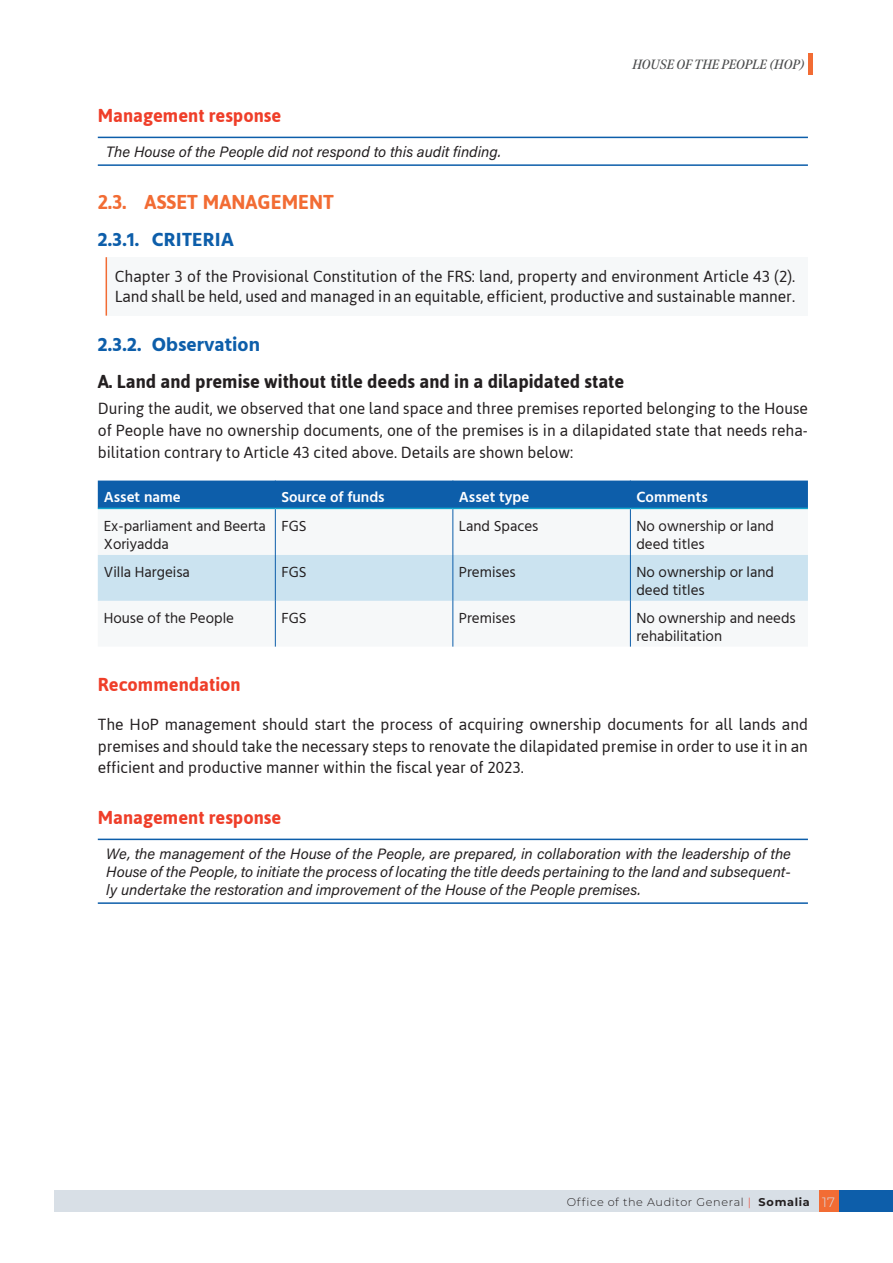
<style>
.page{position:relative;width:893px;height:1263px;background:#fff}
.page>*{position:absolute;margin:0;border:0;box-sizing:border-box;transform-origin:0 0}
.t1{font:700 22.5px "Jaldi";letter-spacing:.005em;color:#f26c34}
.t2{font:700 21px "Jaldi";color:#231f20}
.t3{font:700 21px "Jaldi";color:#ef3e29}
.t4{font:700 19.5px "Hind";color:#0d5eaa}
.t5{font:18px/21.6px "Jaldi";color:#231f20;text-align:justify}
.t6{font:italic 15px/18px "Acumin Pro";color:#231f20;text-align:justify}
.t7{font:15px/18px "Hind";color:#231f20}
.t8{font:600 15px "Hind";color:#fff}
.t9{font:italic 600 13.5px "Meno Display Condensed";color:#4b4c4d}
.t10{font:300 11.25px "Montserrat";letter-spacing:.055em;color:#231f20}
.s1{color:#ef3e29}
.s2{font-weight:700}
.s3{font-size:13.5px;color:#d8dfe6}
</style>
<div class="page">
<hr style="left:98px;top:164px;width:710px;height:2px;background:#0d5eaa">
<hr style="left:98px;top:137px;width:710px;height:1px;background:#0d5eaa">
<div style="left:106px;top:257px;width:702px;height:59px;background:#f6f8f9"></div>
<hr style="left:106px;top:257px;width:1px;height:59px;background:#f26c34">
<hr style="left:98px;top:902px;width:710px;height:2px;background:#0d5eaa">
<hr style="left:98px;top:839px;width:710px;height:1px;background:#0d5eaa">
<div style="left:98px;top:509px;width:710px;height:138px;background:#f6f8f9"></div>
<div style="left:98px;top:555px;width:710px;height:46px;background:#cbe3f0"></div>
<div style="left:98px;top:481px;width:710px;height:27px;background:#0d5eaa"></div>
<hr style="left:275px;top:509px;width:1px;height:46px;background:#0d5eaa">
<hr style="left:452px;top:509px;width:1px;height:46px;background:#0d5eaa">
<hr style="left:630px;top:509px;width:1px;height:46px;background:#0d5eaa">
<hr style="left:275px;top:555px;width:1px;height:46px;background:#0d5eaa">
<hr style="left:452px;top:555px;width:1px;height:46px;background:#0d5eaa">
<hr style="left:630px;top:555px;width:1px;height:46px;background:#0d5eaa">
<hr style="left:275px;top:601px;width:1px;height:46px;background:#0d5eaa">
<hr style="left:452px;top:601px;width:1px;height:46px;background:#0d5eaa">
<hr style="left:630px;top:601px;width:1px;height:46px;background:#0d5eaa">
<hr style="left:98px;top:508px;width:177px;height:1px;background:#11a6ce">
<hr style="left:275px;top:508px;width:178px;height:1px;background:#11a6ce">
<hr style="left:453px;top:508px;width:177px;height:1px;background:#11a6ce">
<hr style="left:630px;top:508px;width:178px;height:1px;background:#11a6ce">
<div style="left:818px;top:1190px;width:21px;height:21px;background:#f26c34"></div>
<div style="left:54px;top:1190px;width:764px;height:21px;background:#d8dfe6"></div>
<div style="left:839px;top:1190px;width:54px;height:21px;background:#0d5eaa"></div>
<hr style="left:808px;top:53px;width:4px;height:22px;background:#f26c34">
<p class="t9" style="left:633px;top:56px;width:174px">HO USE OF THE PEOPLE (HOP)</p>
<p class="t3" style="left:98px;top:102px;width:185px">Management response</p>
<p class="t6" style="left:106px;top:142px;width:396px">The House of the People did not respond to this audit finding.</p>
<p class="t1" style="left:98px;top:188px;width:238px">2.3. ASSET MANAGEMENT</p>
<p class="t4" style="left:98px;top:227px;width:138px">2.3.1. CRITERIA</p>
<p class="t5" style="left:115px;top:266px;width:682px;line-height:19.5px">Chapter 3 of the Provisional Constitution of the FRS: land, property and environment Article 43 (2).<br>Land shall be held, used and managed in an equitable, efficient, productive and sustainable manner.</p>
<p class="t4" style="left:98px;top:332px;width:164px">2.3.2. Observation</p>
<p class="t2" style="left:98px;top:369px;width:528px">A. Land and premise without title deeds and in a dilapidated state</p>
<p class="t5" style="left:98px;top:397px;width:712px">During the audit, we observed that one land space and three premises reported belonging to the House of People have no ownership documents, one of the premises is in a dilapidated state that needs reha&shy;bilitation contrary to Article 43 cited above. Details are shown below:</p>
<p class="t8" style="left:104px;top:487px;width:78px">Asset name</p>
<p class="t8" style="left:281px;top:487px;width:105px">Source of funds</p>
<p class="t8" style="left:459px;top:487px;width:72px">Asset type</p>
<p class="t8" style="left:636px;top:487px;width:73px">Comments</p>
<p class="t7" style="left:104px;top:518px;width:164px">Ex-parliament and Beerta<br>Xoriyadda</p>
<p class="t7" style="left:281px;top:518px;width:27px">FGS</p>
<p class="t7" style="left:459px;top:518px;width:81px">Land Spaces</p>
<p class="t7" style="left:636px;top:518px;width:139px">No ownership or land deed titles</p>
<p class="t7" style="left:104px;top:564px;width:88px">Villa Hargeisa</p>
<p class="t7" style="left:281px;top:564px;width:27px">FGS</p>
<p class="t7" style="left:459px;top:564px;width:58px">Premises</p>
<p class="t7" style="left:636px;top:564px;width:139px">No ownership or land deed titles</p>
<p class="t7" style="left:104px;top:609px;width:132px">House of the People</p>
<p class="t7" style="left:281px;top:609px;width:27px">FGS</p>
<p class="t7" style="left:459px;top:609px;width:58px">Premises</p>
<p class="t7" style="left:636px;top:609px;width:161px">No ownership and needs rehabilitation</p>
<p class="t3" style="left:98px;top:672px;width:144px">Recommendation</p>
<p class="t5" style="left:98px;top:713px;width:712px">The HoP management should start the process of acquiring ownership documents for all lands and premises and should take the necessary steps to renovate the dilapidated premise in order to use it in an efficient and productive manner within the fiscal year of 2023.</p>
<p class="t3" style="left:98px;top:804px;width:185px">Management response</p>
<p class="t6" style="left:106px;top:844px;width:686px">We, the management of the House of the People, are prepared, in collaboration with the leadership of the House of the People, to initiate the process of locating the title deeds pertaining to the land and subsequent&shy;ly undertake the restoration and improvement of the House of the People premises.</p>
<p class="t10" style="left:567px;top:1194px;width:270px">Office of the Auditor General <span class="s1">|</span> <span class="s2">Somalia</span> <span class="s3">17</span></p>
</div>
